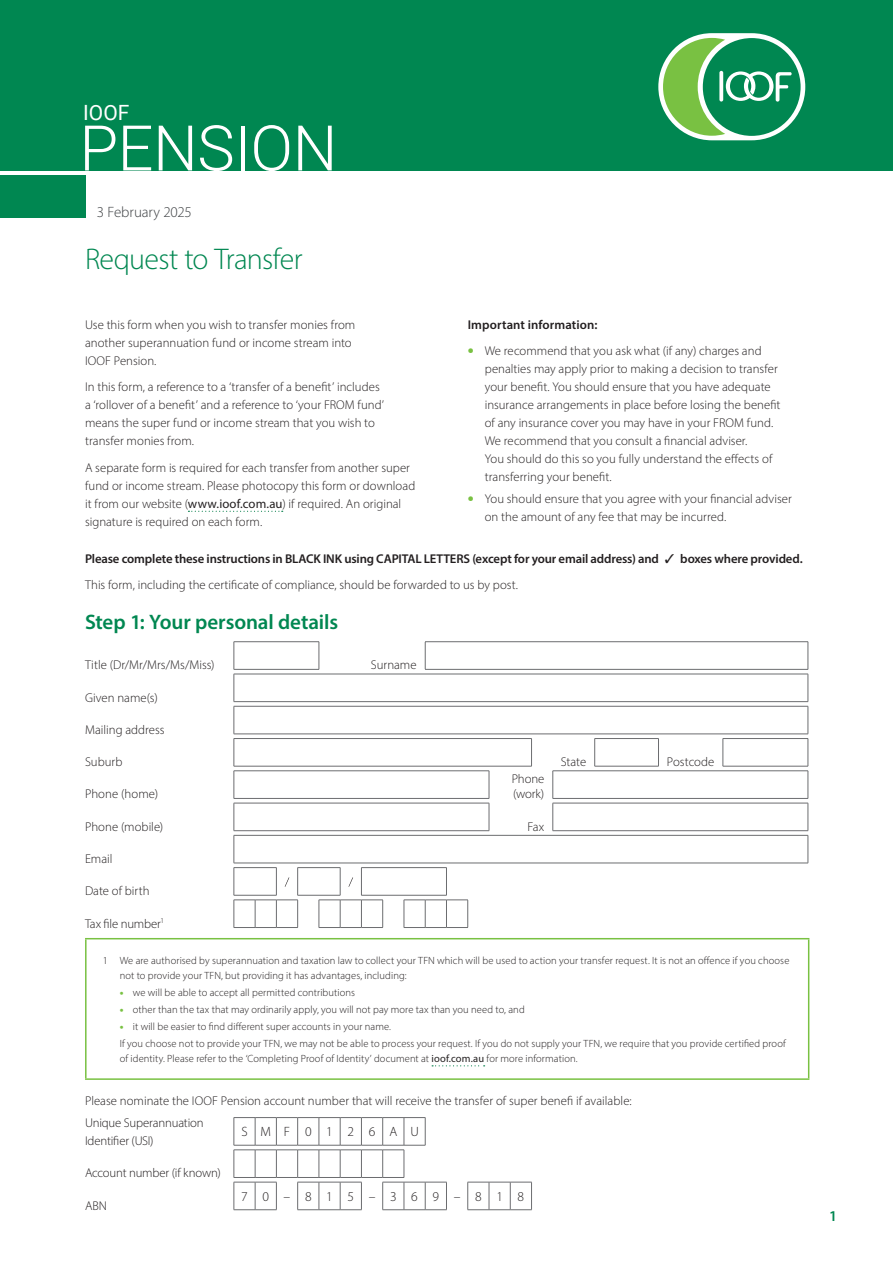
<style>
.page{position:relative;width:893px;height:1263px;background:#fff}
.page>*{position:absolute;margin:0;border:0;box-sizing:border-box;transform-origin:0 0}
.t1{font:300 63px "Roboto";letter-spacing:-.005em;color:#fff}
._00A_Form_header{font:300 30px "Myriad Pro";letter-spacing:-.025em;color:#008751}
._01_Subhead_1{font:600 21px "Myriad Pro";letter-spacing:-.005em;color:#008751}
.t2{font:21px "Roboto";color:#fff}
.t3{font:300 15px "Myriad Pro";letter-spacing:-.005em;color:#3c3f42}
.t4{font:600 15px "Myriad Pro";color:#008751}
._07_Body_Text{font:300 13.5px "Myriad Pro";color:#231f20}
._07A_Form_body_copy{font:300 12.75px/18px "Myriad Pro";color:#231f20}
._07A_Form_body_copy-2{font:600 12.75px "Myriad Pro";letter-spacing:-.01em;color:#231f20}
._01_Footnotes{font:300 12.75px "Myriad Pro";color:#231f20}
._07A_Form_body_copy-3{font:600 12.75px "Myriad Pro";letter-spacing:.01em;color:#231f20}
._07B_Form_box_title_copy{font:300 12.75px "Myriad Pro";color:#231f20}
._01_Footnotes-2{font:300 10.5px/15px "Myriad Pro";letter-spacing:.01em;color:#231f20}
.s1{font-weight:900;font-size:16.5px;color:#79c142}
.s2{font-weight:400}
.s3{font-weight:900;color:#79c142}
</style>
<div class="page">
<div style="left:0;top:175px;width:86px;height:42px;background:#008751"></div>
<div style="left:0;top:0;width:893px;height:170px;background:#008751"></div>
<div style="left:658px;top:33px;width:147px;height:107px;background:#fff;border-radius:54px"></div>
<div style="left:703px;top:38px;width:98px;height:98px;background:#008751;border-radius:50%"></div>
<svg style="left:663px;top:38px;width:129px;height:98px"></svg>
<svg style="left:188px;top:511px;width:95px;height:1px"></svg>
<hr style="left:234px;top:641px;width:85px;height:1px;background:#6c6d70">
<hr style="left:425px;top:641px;width:383px;height:1px;background:#6c6d70">
<svg style="left:233px;top:642px;width:576px;height:286px"></svg>
<hr style="left:85px;top:938px;width:724px;height:1px;background:#79c142">
<hr style="left:85px;top:939px;width:2px;height:139px;background:#79c142">
<hr style="left:808px;top:939px;width:1px;height:139px;background:#79c142">
<hr style="left:85px;top:1078px;width:724px;height:2px;background:#79c142">
<svg style="left:432px;top:1065px;width:53px;height:1px"></svg>
<svg style="left:233px;top:1117px;width:299px;height:93px"></svg>
<h3 class="t2" style="left:83px;top:98px;width:48px">IOOF</h3>
<h1 class="t1" style="left:79px;top:104px;width:259px">PENSION</h1>
<p class="t3" style="left:97px;top:203px;width:97px">3 February 2025</p>
<p class="_00A_Form_header" style="left:85px;top:241px;width:219px">Request to Transfer</p>
<p class="_07A_Form_body_copy-3" style="left:468px;top:316px;width:131px">Important information:</p>
<p class="_07A_Form_body_copy" style="left:485px;top:342px;width:297px;text-indent:-17px"><span class="s1">•</span> We recommend that you ask what (if any) charges and penalties may apply prior to making a decision to transfer your benefit. You should ensure that you have adequate insurance arrangements in place before losing the benefit of any insurance cover you may have in your FROM fund.<br>We recommend that you consult a financial adviser.<br>You should do this so you fully understand the effects of transferring your benefit.</p>
<p class="_07A_Form_body_copy" style="left:485px;top:490px;width:309px;text-indent:-17px"><span class="s1">•</span> You should ensure that you agree with your financial adviser on the amount of any fee that may be incurred.</p>
<p class="_07A_Form_body_copy-2" style="left:85px;top:550px;width:719px">Please complete these instructions in BLACK INK using CAPITAL LETTERS (except for your email address) and ✓ boxes where provided.</p>
<p class="_07A_Form_body_copy" style="left:85px;top:576px;width:435px">This form, including the certificate of compliance, should be forwarded to us by post.</p>
<p class="_01_Subhead_1" style="left:85px;top:608px;width:255px">Step 1: Your personal details</p>
<p class="_07A_Form_body_copy" style="left:85px;top:656px;width:131px">Title (Dr/Mr/Mrs/Ms/Miss)</p>
<p class="_07A_Form_body_copy" style="left:371px;top:656px;width:47px">Surname</p>
<p class="_07A_Form_body_copy" style="left:85px;top:688px;width:74px">Given name(s)</p>
<p class="_07A_Form_body_copy" style="left:85px;top:720px;width:81px">Mailing address</p>
<p class="_07A_Form_body_copy" style="left:85px;top:753px;width:39px">Suburb</p>
<p class="_07A_Form_body_copy" style="left:561px;top:753px;width:27px">State</p>
<p class="_07A_Form_body_copy" style="left:667px;top:753px;width:49px">Postcode</p>
<p class="_07A_Form_body_copy" style="left:85px;top:785px;width:75px">Phone (home)</p>
<p class="_07A_Form_body_copy" style="left:85px;top:315px;width:272px">Use this form when you wish to transfer monies from another superannuation fund or income stream into<br>IOOF Pension.</p>
<p class="_07A_Form_body_copy" style="left:85px;top:378px;width:301px">In this form, a reference to a ‘transfer of a benefit’ includes a ‘rollover of a benefit’ and a reference to ‘your FROM fund’ means the super fund or income stream that you wish to transfer monies from.</p>
<p class="_07A_Form_body_copy" style="left:85px;top:458px;width:332px">A separate form is required for each transfer from another super fund or income stream. Please photocopy this form or download it from our website (<span class="s2">www.ioof.com.au</span>) if required. An original signature is required on each form.</p>
<p class="_07A_Form_body_copy" style="left:512px;top:771px;width:34px;line-height:15px">Phone (work)</p>
<p class="_07A_Form_body_copy" style="left:85px;top:817px;width:80px">Phone (mobile)</p>
<p class="_07A_Form_body_copy" style="left:527px;top:817px;width:18px">Fax</p>
<p class="_07A_Form_body_copy" style="left:85px;top:850px;width:29px">Email</p>
<p class="_07B_Form_box_title_copy" style="left:85px;top:883px;width:66px">Date of birth</p>
<p class="_07A_Form_body_copy" style="left:85px;top:914px;width:80px">Tax file number<sup>1</sup></p>
<p class="_01_Footnotes-2" style="left:120px;top:952px;width:671px;text-indent:-17px">1 We are authorised by superannuation and taxation law to collect your TFN which will be used to action your transfer request. It is not an offence if you choose not to provide your TFN, but providing it has advantages, including:</p>
<p class="_01_Footnotes-2" style="left:120px;top:985px;width:237px"><span class="s3">•</span> we will be able to accept all permitted contributions</p>
<p class="_01_Footnotes-2" style="left:120px;top:1002px;width:406px"><span class="s3">•</span> other than the tax that may ordinarily apply, you will not pay more tax than you need to, and</p>
<p class="_01_Footnotes-2" style="left:120px;top:1019px;width:273px"><span class="s3">•</span> it will be easier to find different super accounts in your name.</p>
<p class="_01_Footnotes-2" style="left:120px;top:1036px;width:667px">If you choose not to provide your TFN, we may not be able to process your request. If you do not supply your TFN, we require that you provide certified proof of identity. Please refer to the ‘Completing Proof of Identity’ document at <span class="s2">ioof.com.au</span> for more information.</p>
<p class="_01_Footnotes" style="left:85px;top:1093px;width:548px">Please nominate the IOOF Pension account number that will receive the transfer of super benefi if available:</p>
<p class="_07A_Form_body_copy" style="left:85px;top:1114px;width:120px">Unique Superannuation<br>Identifier (USI)</p>
<p class="_07_Body_Text" style="left:241px;top:1124px;width:8px">S</p>
<p class="_07_Body_Text" style="left:260px;top:1124px;width:12px">M</p>
<p class="_07_Body_Text" style="left:284px;top:1124px;width:8px">F</p>
<p class="_07_Body_Text" style="left:305px;top:1124px;width:8px">0</p>
<p class="_07_Body_Text" style="left:326px;top:1124px;width:8px">1</p>
<p class="_07_Body_Text" style="left:347px;top:1124px;width:8px">2</p>
<p class="_07_Body_Text" style="left:369px;top:1124px;width:8px">6</p>
<p class="_07_Body_Text" style="left:389px;top:1124px;width:9px">A</p>
<p class="_07_Body_Text" style="left:410px;top:1124px;width:10px">U</p>
<p class="_07A_Form_body_copy" style="left:85px;top:1164px;width:137px">Account number (if known)</p>
<p class="_07A_Form_body_copy" style="left:85px;top:1196px;width:24px">ABN</p>
<p class="_07_Body_Text" style="left:241px;top:1188px;width:8px">7</p>
<p class="_07_Body_Text" style="left:262px;top:1188px;width:8px">0</p>
<p class="_07_Body_Text" style="left:284px;top:1188px;width:8px">–</p>
<p class="_07_Body_Text" style="left:305px;top:1188px;width:8px">8</p>
<p class="_07_Body_Text" style="left:326px;top:1188px;width:8px">1</p>
<p class="_07_Body_Text" style="left:347px;top:1188px;width:8px">5</p>
<p class="_07_Body_Text" style="left:369px;top:1188px;width:8px">–</p>
<p class="_07_Body_Text" style="left:390px;top:1188px;width:8px">3</p>
<p class="_07_Body_Text" style="left:411px;top:1188px;width:8px">6</p>
<p class="_07_Body_Text" style="left:433px;top:1188px;width:8px">9</p>
<p class="_07_Body_Text" style="left:454px;top:1188px;width:8px">–</p>
<p class="_07_Body_Text" style="left:475px;top:1188px;width:8px">8</p>
<p class="_07_Body_Text" style="left:496px;top:1188px;width:8px">1</p>
<p class="_07_Body_Text" style="left:518px;top:1188px;width:8px">8</p>
<p class="t4" style="left:829px;top:1206px;width:10px">1</p>
</div>
